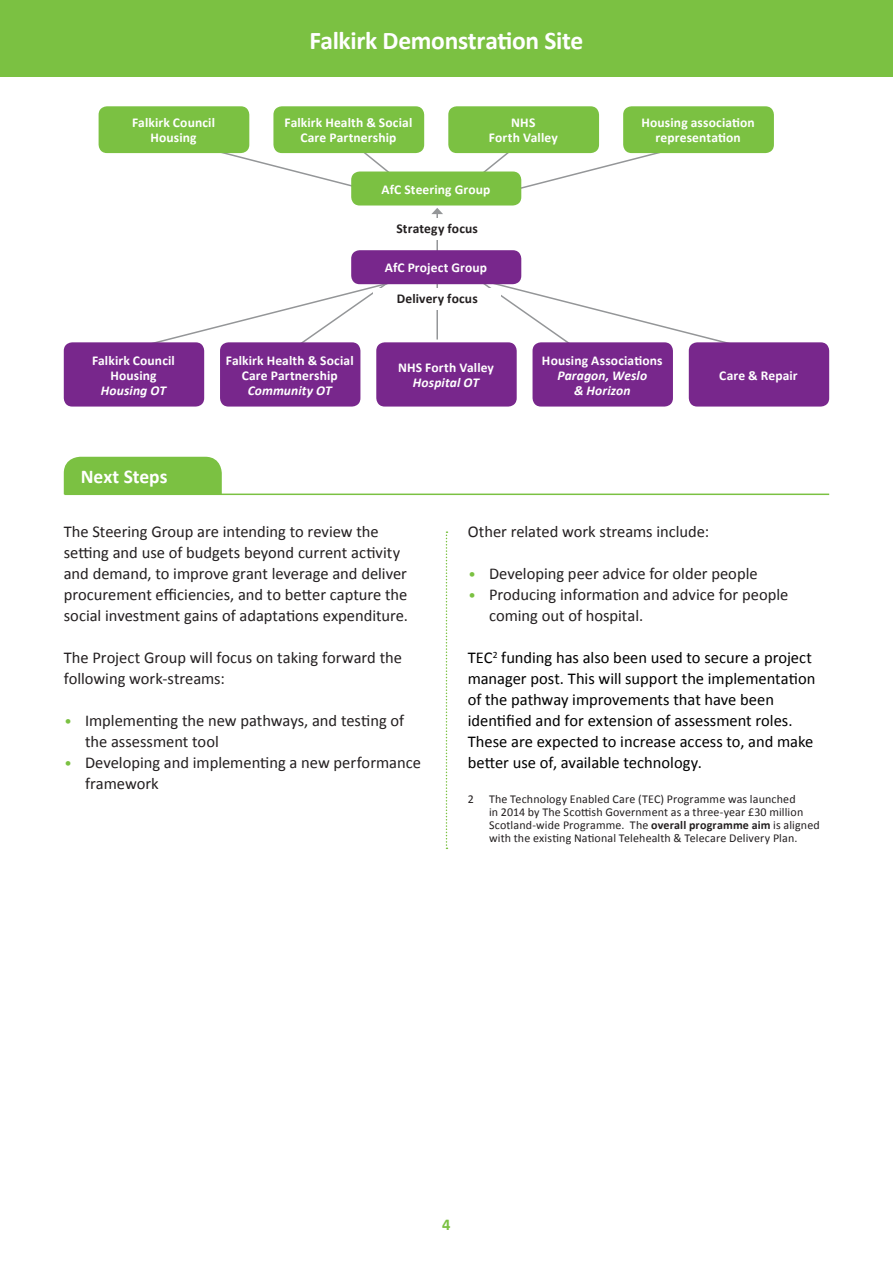
<style>
.page{position:relative;width:893px;height:1263px;background:#fff}
.page>*{position:absolute;margin:0;border:0;box-sizing:border-box;transform-origin:0 0}
.t1{font:700 25.5px "Calibri";letter-spacing:-.015em;color:#fff}
.t2{font:700 19.5px "Calibri";letter-spacing:-.005em;color:#fff}
.t3{font:16.5px/21px "Calibri";color:#231f20}
.t4{font:16.5px/21px "Calibri";color:#000}
.t5{font:700 16.5px "Calibri";color:#7bc142}
.t6{font:700 13.5px/15px "Calibri";letter-spacing:.01em;color:#fff;text-align:center}
.t7{font:italic 700 13.5px/15px "Calibri";letter-spacing:.01em;color:#fff;text-align:center}
.t8{font:700 13.5px "Calibri";letter-spacing:.01em;color:#231f20}
.t9{font:12px/13.2px "Calibri";letter-spacing:.01em;color:#231f20}
.s1{font-family:"Trebuchet MS";color:#7bc142}
.s2{font-weight:700}
</style>
<div class="page">
<div style="left:0;top:0;width:893px;height:76px;background:#7bc142"></div>
<div style="left:64px;top:457px;width:158px;height:37px;background:#7bc142"></div>
<hr style="left:64px;top:494px;width:765px;height:1px;background:#7bc142">
<svg style="left:446px;top:531px;width:1px;height:318px"></svg>
<svg style="left:155px;top:278px;width:258px;height:91px"></svg>
<svg style="left:458px;top:265px;width:268px;height:104px"></svg>
<hr style="left:436px;top:213px;width:2px;height:126px;background:#949698">
<div style="left:351px;top:250px;width:170px;height:34px;background:#78278c;border-radius:9px"></div>
<div style="left:392px;top:218px;width:90px;height:22px;background:#fff"></div>
<svg style="left:181px;top:140px;width:519px;height:74px"></svg>
<div style="left:351px;top:171px;width:170px;height:34px;background:#7bc142;border-radius:9px"></div>
<div style="left:623px;top:106px;width:151px;height:47px;background:#7bc142;border-radius:9px"></div>
<div style="left:99px;top:106px;width:150px;height:47px;background:#7bc142;border-radius:9px"></div>
<div style="left:448px;top:106px;width:151px;height:47px;background:#7bc142;border-radius:9px"></div>
<div style="left:273px;top:106px;width:151px;height:47px;background:#7bc142;border-radius:9px"></div>
<div style="left:373px;top:288px;width:128px;height:22px;background:#fff"></div>
<div style="left:64px;top:342px;width:140px;height:65px;background:#78278c;border-radius:9px"></div>
<div style="left:220px;top:342px;width:140px;height:65px;background:#78278c;border-radius:9px"></div>
<div style="left:376px;top:342px;width:141px;height:65px;background:#78278c;border-radius:9px"></div>
<div style="left:532px;top:342px;width:141px;height:65px;background:#78278c;border-radius:9px"></div>
<div style="left:689px;top:342px;width:140px;height:65px;background:#78278c;border-radius:9px"></div>
<h1 class="t1" style="left:310px;top:25px;width:275px">Falkirk Demonstration Site</h1>
<p class="t6" style="left:132px;top:115px;width:84px">Falkirk Council<br>Housing</p>
<p class="t6" style="left:489px;top:115px;width:70px">NHS<br>Forth Valley</p>
<p class="t6" style="left:285px;top:115px;width:129px">Falkirk Health &amp; Social<br>Care Partnership</p>
<p class="t6" style="left:381px;top:181px;width:110px">AfC Steering Group</p>
<p class="t8" style="left:396px;top:220px;width:83px">Strategy focus</p>
<p class="t6" style="left:385px;top:260px;width:104px">AfC Project Group</p>
<p class="t8" style="left:397px;top:290px;width:83px">Delivery focus</p>
<p class="t6" style="left:641px;top:115px;width:115px">Housing association representation</p>
<p class="t6" style="left:92px;top:352px;width:84px">Falkirk Council<br>Housing</p>
<p class="t7" style="left:101px;top:382px;width:67px">Housing OT</p>
<p class="t6" style="left:226px;top:352px;width:129px">Falkirk Health &amp; Social<br>Care Partnership</p>
<p class="t7" style="left:248px;top:382px;width:86px">Community OT</p>
<p class="t6" style="left:398px;top:359px;width:97px">NHS Forth Valley</p>
<p class="t7" style="left:413px;top:374px;width:68px">Hospital OT</p>
<p class="t6" style="left:542px;top:352px;width:122px">Housing Associations</p>
<p class="t7" style="left:557px;top:367px;width:91px">Paragon, Weslo &amp; Horizon</p>
<p class="t6" style="left:719px;top:367px;width:80px">Care &amp; Repair</p>
<p class="t2" style="left:81px;top:464px;width:88px">Next Steps</p>
<p class="t3" style="left:64px;top:520px;width:346px">The Steering Group are intending to review the setting and use of budgets beyond current activity and demand, to improve grant leverage and deliver procurement efficiencies, and to better capture the social investment gains of adaptations expenditure.</p>
<p class="t3" style="left:64px;top:646px;width:340px">The Project Group will focus on taking forward the following work-streams:</p>
<p class="t3" style="left:85px;top:709px;width:321px;text-indent:-21px"><span class="s1">•</span> Implementing the new pathways, and testing of the assessment tool</p>
<p class="t3" style="left:85px;top:751px;width:337px;text-indent:-21px"><span class="s1">•</span> Developing and implementing a new performance framework</p>
<p class="t3" style="left:468px;top:520px;width:243px">Other related work streams include:</p>
<p class="t3" style="left:468px;top:562px;width:291px"><span class="s1">•</span> Developing peer advice for older people</p>
<p class="t3" style="left:489px;top:583px;width:301px;text-indent:-21px"><span class="s1">•</span> Producing information and advice for people coming out of hospital.</p>
<p class="t4" style="left:468px;top:646px;width:349px">TEC<sup>2</sup> funding has also been used to secure a project manager post. This will support the implementation of the pathway improvements that have been identified and for extension of assessment roles.<br>These are expected to increase access to, and make better use of, available technology.</p>
<p class="t9" style="left:468px;top:791px;width:8px">2</p>
<p class="t9" style="left:489px;top:791px;width:332px">The Technology Enabled Care (TEC) Programme was launched<br>in 2014 by The Scottish Government as a three-year £30 million Scotland-wide Programme. The <span class="s2">overall programme aim</span> is aligned with the existing National Telehealth &amp; Telecare Delivery Plan.</p>
<p class="t5" style="left:442px;top:1214px;width:10px">4</p>
</div>
